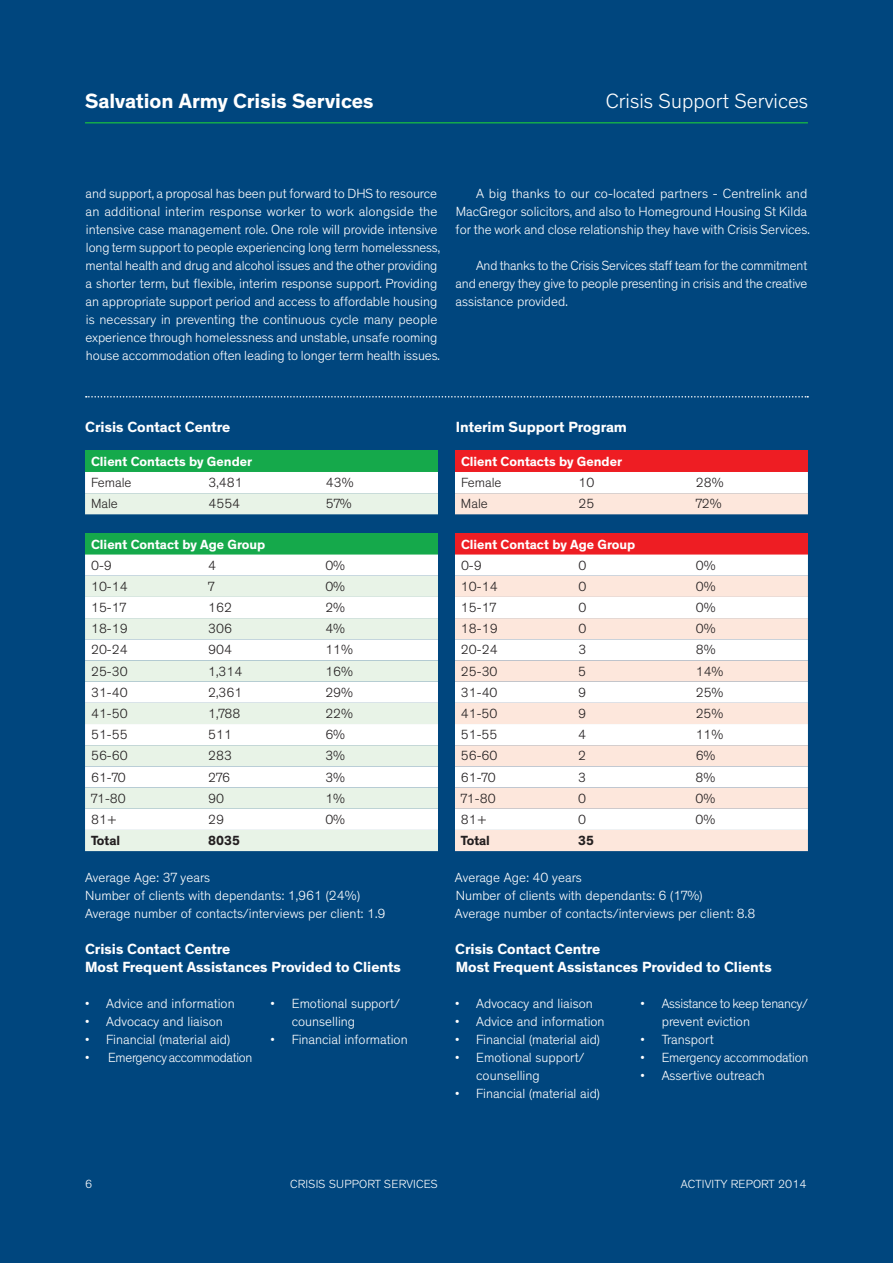
<style>
.page{position:relative;width:893px;height:1263px;background:#00467e}
.page>*{position:absolute;margin:0;border:0;box-sizing:border-box;transform-origin:0 0}
.t1{font:700 21px "Theinhardt";color:#fff}
.t2{font:300 21px "Theinhardt";color:#fff}
.t3{font:700 15px/18px "Theinhardt";color:#fff}
.t4{font:300 13.5px/18px "Theinhardt";color:#fff}
.t5{font:300 13.5px "Theinhardt";color:#231f20}
.t6{font:700 13.5px "Theinhardt";color:#fff}
.t7{font:300 13.5px "Theinhardt";letter-spacing:-.02em;color:#fff}
.t8{font:700 13.5px "Theinhardt";color:#231f20}
.t9{font:300 12px "Theinhardt";letter-spacing:.015em;color:#fff}
</style>
<div class="page">
<hr style="left:85px;top:122px;width:723px;height:2px;background:#15a94b">
<div style="left:85px;top:533px;width:353px;height:21px;background:#15a94b"></div>
<svg style="left:85px;top:554px;width:353px;height:22px;background:#f6fbf8"></svg>
<svg style="left:85px;top:576px;width:353px;height:275px;background:#f0f7f1"></svg>
<div style="left:455px;top:533px;width:353px;height:21px;background:#ee1d23"></div>
<svg style="left:455px;top:554px;width:353px;height:22px;background:#fcf7f7"></svg>
<svg style="left:455px;top:576px;width:353px;height:275px;background:#fcf0eb"></svg>
<div style="left:85px;top:451px;width:353px;height:21px;background:#15a94b"></div>
<svg style="left:85px;top:472px;width:353px;height:42px;background:#f2f8f2"></svg>
<div style="left:455px;top:451px;width:353px;height:21px;background:#ee1d23"></div>
<svg style="left:455px;top:472px;width:353px;height:42px;background:#fdf2ed"></svg>
<svg style="left:86px;top:396px;width:722px;height:2px"></svg>
<h1 class="t1" style="left:85px;top:88px;width:290px">Salvation Army Crisis Services</h1>
<h1 class="t2" style="left:606px;top:89px;width:204px">Crisis Support Services</h1>
<p class="t4" style="left:85px;top:185px;width:356px">and support, a proposal has been put forward to DHS to resource an additional interim response worker to work alongside the intensive case management role. One role will provide intensive long term support to people experiencing long term homelessness, mental health and drug and alcohol issues and the other providing a shorter term, but flexible, interim response support. Providing an appropriate support period and access to affordable housing is necessary in preventing the continuous cycle many people experience through homelessness and unstable, unsafe rooming house accommodation often leading to longer term health issues.</p>
<p class="t4" style="left:456px;top:185px;width:356px;text-indent:20px">A big thanks to our co-located partners - Centrelink and<br>MacGregor solicitors, and also to Homeground Housing St Kilda for the work and close relationship they have with Crisis Services.</p>
<p class="t4" style="left:456px;top:257px;width:353px;text-align:justify;text-indent:21px">And thanks to the Crisis Services staff team for the commitment and energy they give to people presenting in crisis and the creative assistance provided.</p>
<p class="t3" style="left:85px;top:418px;width:147px">Crisis Contact Centre</p>
<p class="t3" style="left:456px;top:418px;width:173px">Interim Support Program</p>
<p class="t6" style="left:91px;top:453px;width:162px">Client Contacts by Gender</p>
<p class="t5" style="left:91px;top:475px;width:42px">Female</p>
<p class="t5" style="left:208px;top:475px;width:36px">3,481</p>
<p class="t5" style="left:326px;top:475px;width:30px">43%</p>
<p class="t5" style="left:91px;top:496px;width:28px">Male</p>
<p class="t5" style="left:208px;top:496px;width:33px">4554</p>
<p class="t5" style="left:326px;top:496px;width:28px">57%</p>
<p class="t6" style="left:91px;top:536px;width:176px">Client Contact by Age Group</p>
<p class="t5" style="left:91px;top:557px;width:22px">0-9</p>
<p class="t5" style="left:208px;top:557px;width:9px">4</p>
<p class="t5" style="left:325px;top:557px;width:22px">0%</p>
<p class="t5" style="left:91px;top:578px;width:38px">10-14</p>
<p class="t5" style="left:208px;top:578px;width:8px">7</p>
<p class="t5" style="left:325px;top:578px;width:22px">0%</p>
<p class="t5" style="left:91px;top:600px;width:36px">15-17</p>
<p class="t5" style="left:208px;top:600px;width:25px">162</p>
<p class="t5" style="left:325px;top:600px;width:22px">2%</p>
<p class="t5" style="left:91px;top:621px;width:38px">18-19</p>
<p class="t5" style="left:208px;top:621px;width:25px">306</p>
<p class="t5" style="left:325px;top:621px;width:22px">4%</p>
<p class="t5" style="left:91px;top:642px;width:38px">20-24</p>
<p class="t5" style="left:208px;top:642px;width:25px">904</p>
<p class="t5" style="left:325px;top:642px;width:30px">11%</p>
<p class="t5" style="left:91px;top:663px;width:38px">25-30</p>
<p class="t5" style="left:208px;top:663px;width:36px">1,314</p>
<p class="t5" style="left:325px;top:663px;width:30px">16%</p>
<p class="t5" style="left:91px;top:684px;width:38px">31-40</p>
<p class="t5" style="left:208px;top:684px;width:36px">2,361</p>
<p class="t5" style="left:325px;top:684px;width:30px">29%</p>
<p class="t5" style="left:91px;top:706px;width:38px">41-50</p>
<p class="t5" style="left:208px;top:706px;width:34px">1,788</p>
<p class="t5" style="left:325px;top:706px;width:30px">22%</p>
<p class="t5" style="left:91px;top:727px;width:38px">51-55</p>
<p class="t5" style="left:208px;top:727px;width:25px">511</p>
<p class="t5" style="left:325px;top:727px;width:22px">6%</p>
<p class="t5" style="left:91px;top:748px;width:38px">56-60</p>
<p class="t5" style="left:208px;top:748px;width:25px">283</p>
<p class="t5" style="left:325px;top:748px;width:22px">3%</p>
<p class="t5" style="left:91px;top:769px;width:36px">61-70</p>
<p class="t5" style="left:208px;top:769px;width:24px">276</p>
<p class="t5" style="left:325px;top:769px;width:22px">3%</p>
<p class="t5" style="left:91px;top:790px;width:36px">71-80</p>
<p class="t5" style="left:208px;top:790px;width:17px">90</p>
<p class="t5" style="left:325px;top:790px;width:22px">1%</p>
<p class="t5" style="left:91px;top:811px;width:28px">81+</p>
<p class="t5" style="left:208px;top:811px;width:17px">29</p>
<p class="t5" style="left:325px;top:811px;width:22px">0%</p>
<p class="t8" style="left:91px;top:832px;width:31px">Total</p>
<p class="t8" style="left:208px;top:832px;width:33px">8035</p>
<p class="t4" style="left:85px;top:869px;width:302px">Average Age: 37 years<br>Number of clients with dependants: 1,961 (24%)<br>Average number of contacts/interviews per client: 1.9</p>
<p class="t3" style="left:85px;top:940px;width:317px">Crisis Contact Centre<br>Most Frequent Assistances Provided to Clients</p>
<p class="t4" style="left:85px;top:995px;width:151px">• Advice and information</p>
<p class="t4" style="left:85px;top:1013px;width:139px">• Advocacy and liaison</p>
<p class="t4" style="left:85px;top:1031px;width:147px">• Financial (material aid)</p>
<p class="t7" style="left:85px;top:1050px;width:169px">• Emergency accommodation</p>
<p class="t4" style="left:292px;top:995px;width:110px;text-indent:-21px">• Emotional support/ counselling</p>
<p class="t4" style="left:270px;top:1031px;width:139px">• Financial information</p>
<p class="t6" style="left:461px;top:453px;width:162px">Client Contacts by Gender</p>
<p class="t5" style="left:461px;top:475px;width:42px">Female</p>
<p class="t5" style="left:578px;top:475px;width:17px">10</p>
<p class="t5" style="left:696px;top:475px;width:30px">28%</p>
<p class="t5" style="left:461px;top:496px;width:28px">Male</p>
<p class="t5" style="left:578px;top:496px;width:17px">25</p>
<p class="t5" style="left:696px;top:496px;width:28px">72%</p>
<p class="t6" style="left:461px;top:536px;width:176px">Client Contact by Age Group</p>
<p class="t5" style="left:461px;top:557px;width:22px">0-9</p>
<p class="t5" style="left:578px;top:557px;width:9px">0</p>
<p class="t5" style="left:696px;top:557px;width:22px">0%</p>
<p class="t5" style="left:461px;top:578px;width:38px">10-14</p>
<p class="t5" style="left:578px;top:578px;width:9px">0</p>
<p class="t5" style="left:696px;top:578px;width:22px">0%</p>
<p class="t5" style="left:461px;top:600px;width:36px">15-17</p>
<p class="t5" style="left:578px;top:600px;width:9px">0</p>
<p class="t5" style="left:696px;top:600px;width:22px">0%</p>
<p class="t5" style="left:461px;top:621px;width:38px">18-19</p>
<p class="t5" style="left:578px;top:621px;width:9px">0</p>
<p class="t5" style="left:696px;top:621px;width:22px">0%</p>
<p class="t5" style="left:461px;top:642px;width:38px">20-24</p>
<p class="t5" style="left:578px;top:642px;width:9px">3</p>
<p class="t5" style="left:696px;top:642px;width:22px">8%</p>
<p class="t5" style="left:461px;top:663px;width:38px">25-30</p>
<p class="t5" style="left:578px;top:663px;width:9px">5</p>
<p class="t5" style="left:696px;top:663px;width:30px">14%</p>
<p class="t5" style="left:461px;top:684px;width:38px">31-40</p>
<p class="t5" style="left:578px;top:684px;width:9px">9</p>
<p class="t5" style="left:696px;top:684px;width:30px">25%</p>
<p class="t5" style="left:461px;top:706px;width:38px">41-50</p>
<p class="t5" style="left:578px;top:706px;width:9px">9</p>
<p class="t5" style="left:696px;top:706px;width:30px">25%</p>
<p class="t5" style="left:461px;top:727px;width:38px">51-55</p>
<p class="t5" style="left:578px;top:727px;width:9px">4</p>
<p class="t5" style="left:696px;top:727px;width:30px">11%</p>
<p class="t5" style="left:461px;top:748px;width:38px">56-60</p>
<p class="t5" style="left:578px;top:748px;width:9px">2</p>
<p class="t5" style="left:696px;top:748px;width:22px">6%</p>
<p class="t5" style="left:461px;top:769px;width:36px">61-70</p>
<p class="t5" style="left:578px;top:769px;width:9px">3</p>
<p class="t5" style="left:696px;top:769px;width:22px">8%</p>
<p class="t5" style="left:461px;top:790px;width:36px">71-80</p>
<p class="t5" style="left:578px;top:790px;width:9px">0</p>
<p class="t5" style="left:696px;top:790px;width:22px">0%</p>
<p class="t5" style="left:461px;top:811px;width:28px">81+</p>
<p class="t5" style="left:578px;top:811px;width:9px">0</p>
<p class="t5" style="left:696px;top:811px;width:22px">0%</p>
<p class="t8" style="left:461px;top:832px;width:31px">Total</p>
<p class="t8" style="left:578px;top:832px;width:17px">35</p>
<p class="t4" style="left:455px;top:869px;width:302px">Average Age: 40 years<br>Number of clients with dependants: 6 (17%)<br>Average number of contacts/interviews per client: 8.8</p>
<p class="t3" style="left:455px;top:940px;width:318px">Crisis Contact Centre<br>Most Frequent Assistances Provided to Clients</p>
<p class="t4" style="left:455px;top:995px;width:139px">• Advocacy and liaison</p>
<p class="t4" style="left:455px;top:1013px;width:151px">• Advice and information</p>
<p class="t4" style="left:455px;top:1031px;width:147px">• Financial (material aid)</p>
<p class="t4" style="left:476px;top:1049px;width:110px;text-indent:-21px">• Emotional support/ counselling</p>
<p class="t4" style="left:455px;top:1085px;width:147px">• Financial (material aid)</p>
<p class="t4" style="left:662px;top:995px;width:148px;text-indent:-21px">• Assistance to keep tenancy/ prevent eviction</p>
<p class="t4" style="left:640px;top:1031px;width:75px">• Transport</p>
<p class="t4" style="left:640px;top:1049px;width:169px">• Emergency accommodation</p>
<p class="t4" style="left:640px;top:1067px;width:126px">• Assertive outreach</p>
<p class="t9" style="left:85px;top:1177px;width:9px">6</p>
<p class="t9" style="left:681px;top:1177px;width:127px">Activity Report 2014</p>
<p class="t9" style="left:290px;top:1177px;width:147px">Crisis Support Services</p>
</div>
